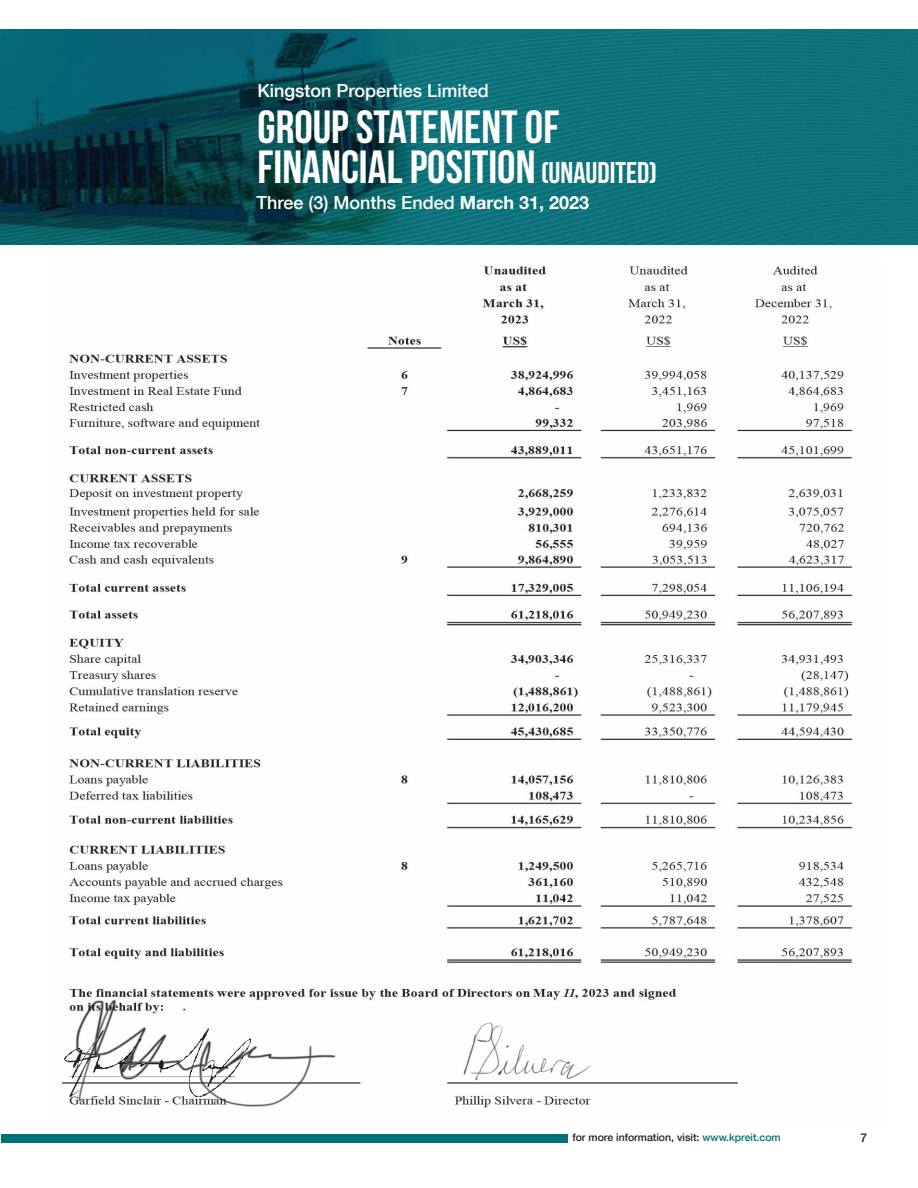
<style>
.page{position:relative;width:918px;height:1188px;background:#fff}
.page>*{position:absolute;margin:0;border:0;box-sizing:border-box;transform-origin:0 0}
.t1{font:46.5px/40.5px "Bebas Neue";color:#fff}
.t2{font:500 18px "Helvetica Neue";color:#fff}
.t3{font:500 12px "Helvetica Neue";color:#221f1f}
.t4{font:500 10.5px "Helvetica Neue";color:#221f1f}
.s1{font-size:30px}
.s2{font-weight:700}
.s3{color:#007278}
</style>
<div class="page">
<div style="left:1px;top:1134px;width:567px;height:9px;background:#007278"></div>
<img style="left:0;top:29px;width:918px;height:215px">
<img style="left:61px;top:266px;width:792px;height:842px">
<img style="left:65px;top:1029px;width:185px;height:68px">
<p class="t2" style="left:258px;top:84px;width:233px">Kingston Properties Limited</p>
<h1 class="t1" style="left:258px;top:106px;width:401px">GROUP STATEMENT OF<br>FINANCIAL POSITION <span class="s1">(UNAUDITED)</span></h1>
<p class="t2" style="left:256px;top:196px;width:334px">Three (3) Months Ended <span class="s2">March 31, 2023</span></p>
<p class="t4" style="left:572px;top:1133px;width:210px">for more information, visit: <span class="s3">www.kpreit.com</span></p>
<p class="t3" style="left:861px;top:1133px;width:8px">7</p>
</div>
